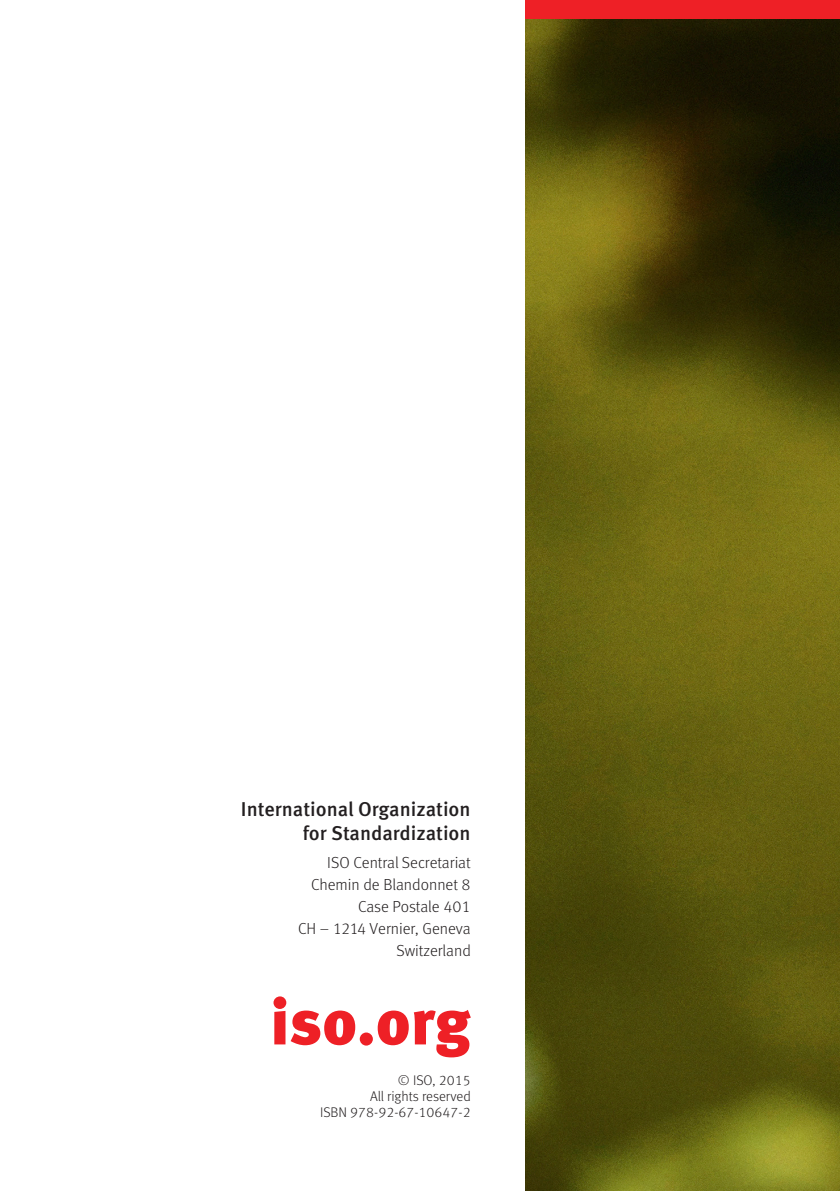
<style>
.page{position:relative;width:840px;height:1191px;background:#fff}
.page>*{position:absolute;margin:0;border:0;box-sizing:border-box;transform-origin:0 0}
.t1{font:900 64px "Meta Pro";letter-spacing:-.005em;color:#ee2026}
.t2{font:500 20px/24px "Meta Pro";color:#231f20;text-align:right}
.t3{font:300 16px/22px "Meta Pro";color:#231f20;text-align:right}
.t4{font:300 14px/16px "Meta Pro";color:#231f20;text-align:right}
</style>
<div class="page">
<img style="left:525px;top:19px;width:314px;height:1172px">
<div style="left:524px;top:0;width:315px;height:19px;background:#ee2026"></div>
<p class="t2" style="left:241px;top:795px;width:231px">International Organization for Standardization</p>
<p class="t3" style="left:298px;top:850px;width:174px">ISO Central Secretariat<br>Chemin de Blandonnet 8<br>Case Postale 401<br>CH – 1214 Vernier, Geneva<br>Switzerland</p>
<h1 class="t1" style="left:270px;top:971px;width:202px">iso.org</h1>
<p class="t4" style="left:320px;top:1071px;width:152px">© ISO, 2015<br>All rights reserved<br>ISBN 978-92-67-10647-2</p>
</div>
